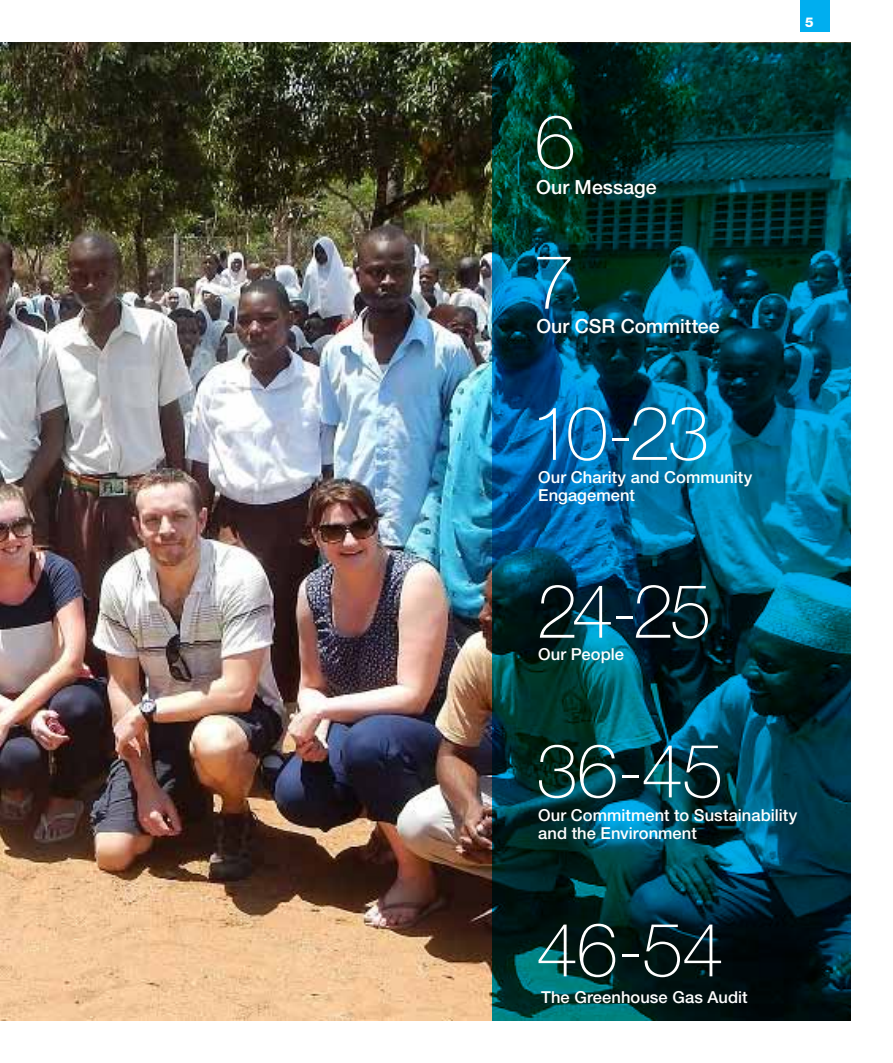
<style>
.page{position:relative;width:893px;height:1063px;background:#fff}
.page>*{position:absolute;margin:0;border:0;box-sizing:border-box;transform-origin:0 0}
.t1{font:100 75px/140.2px "Helvetica Neue LT Std";letter-spacing:-.03em;color:#fff}
.t2{font:500 19.5px "Helvetica Neue LT Std";color:#fff}
.t3{font:500 16.5px/18px "Helvetica Neue LT Std";letter-spacing:.005em;color:#fff}
.t4{font:800 13.5px "Helvetica Neue LT Std";color:#fff}
</style>
<div class="page">
<div style="left:800px;top:0;width:30px;height:32px;background:#00aeef"></div>
<img style="left:0;top:43px;width:492px;height:977px">
<svg style="left:492px;top:43px;width:358px;height:977px;background:#004253"></svg>
<p class="t4" style="left:805px;top:14px;width:10px">5</p>
<h1 class="t1" style="left:533px;top:71px;width:44px">6<br>7</h1>
<p class="t2" style="left:536px;top:175px;width:122px">Our Message</p>
<p class="t2" style="left:536px;top:314px;width:185px">Our CSR Committee</p>
<h1 class="t1" style="left:531px;top:363px;width:180px">10-23</h1>
<p class="t3" style="left:538px;top:468px;width:216px">Our Charity and Community<br>Engagement</p>
<h1 class="t1" style="left:536px;top:531px;width:189px;line-height:159.6px">24-25<br>36-45</h1>
<p class="t3" style="left:538px;top:645px;width:87px">Our People</p>
<p class="t3" style="left:538px;top:806px;width:261px">Our Commitment to Sustainability and the Environment</p>
<h1 class="t1" style="left:536px;top:879px;width:189px">46-54</h1>
<p class="t3" style="left:541px;top:987px;width:208px">The Greenhouse Gas Audit</p>
</div>
